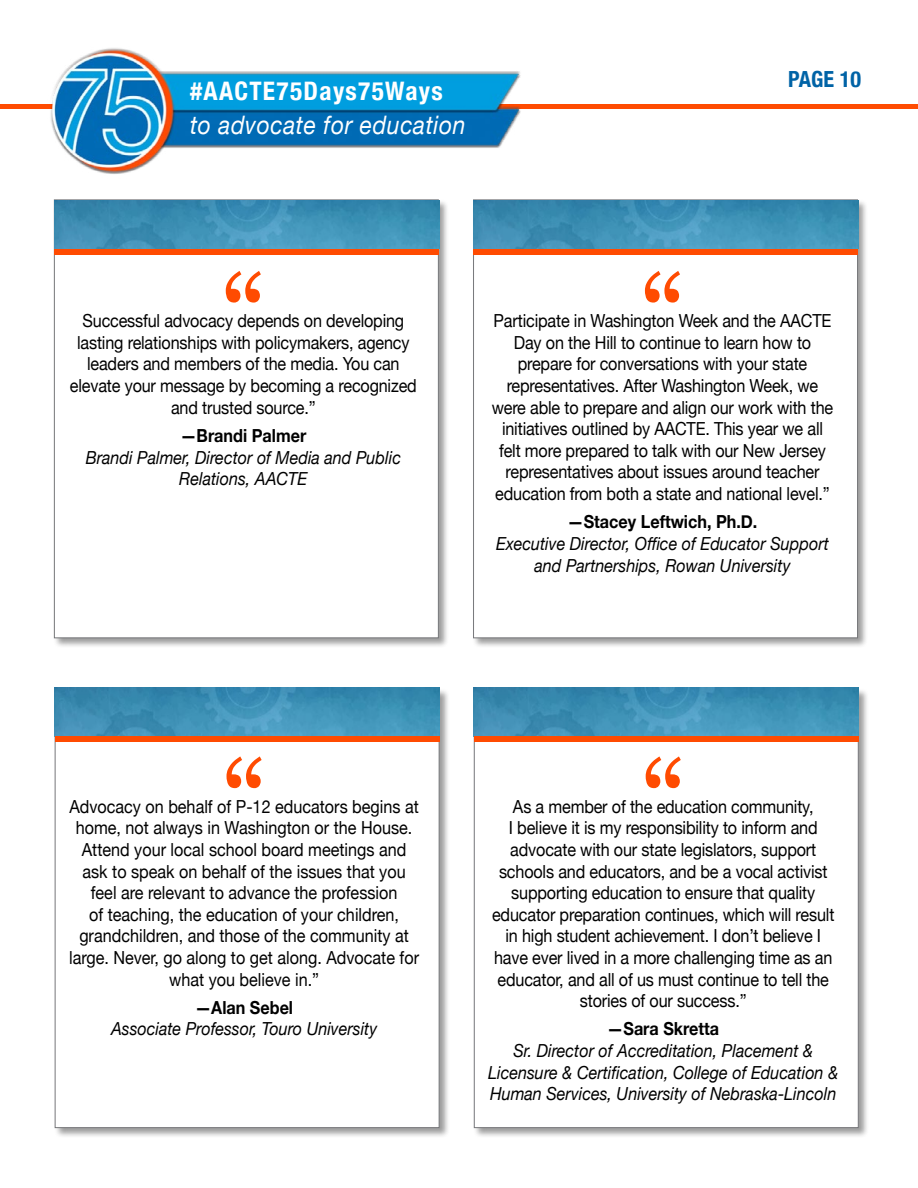
<style>
.page{position:relative;width:918px;height:1188px;background:#fff}
.page>*{position:absolute;margin:0;border:0;box-sizing:border-box;transform-origin:0 0}
.t1{font:120px "Georgia";color:#ff4b01;scale:.9 1}
.t2{font:italic 25.5px "Helvetica Neue";letter-spacing:.025em;color:#fff;scale:.9 1}
.t3{font:700 condensed 25.5px "Helvetica Neue";letter-spacing:.05em;color:#fff}
.t4{font:700 condensed 22.2px "Helvetica Neue";color:#0063a6}
.t5{font:18px/21.6px "Helvetica Neue";letter-spacing:-.01em;color:#000;text-align:center;scale:.9 1}
.t6{font:italic 18px/21.6px "Helvetica Neue";color:#000;text-align:center;scale:.9 1}
.t7{font:700 18px "Helvetica Neue";color:#000;scale:.9 1}
</style>
<div class="page">
<div style="left:54px;top:199px;width:395px;height:449px;background:#000;opacity:.39"></div>
<div style="left:54px;top:199px;width:385px;height:439px;background:#fff;border:1px solid #77787b"></div>
<img style="left:55px;top:200px;width:385px;height:49px">
<div style="left:54px;top:249px;width:385px;height:5px;background:#ff4b01"></div>
<div style="left:473px;top:199px;width:395px;height:449px;background:#000;opacity:.39"></div>
<div style="left:473px;top:199px;width:385px;height:439px;background:#fff;border:1px solid #77787b"></div>
<img style="left:474px;top:200px;width:385px;height:49px">
<div style="left:473px;top:249px;width:385px;height:5px;background:#ff4b01"></div>
<div style="left:54px;top:689px;width:396px;height:449px;background:#000;opacity:.39"></div>
<div style="left:55px;top:689px;width:385px;height:439px;background:#fff;border:1px solid #77787b"></div>
<img style="left:55px;top:687px;width:385px;height:49px">
<div style="left:55px;top:736px;width:385px;height:5px;background:#ff4b01"></div>
<div style="left:473px;top:689px;width:396px;height:449px;background:#000;opacity:.39"></div>
<div style="left:474px;top:689px;width:385px;height:439px;background:#fff;border:1px solid #77787b"></div>
<img style="left:474px;top:687px;width:385px;height:49px">
<div style="left:474px;top:736px;width:385px;height:5px;background:#ff4b01"></div>
<div style="left:0;top:104px;width:918px;height:5px;background:#ff4b01"></div>
<img style="left:50px;top:48px;width:471px;height:126px">
<h2 class="t3" style="left:190px;top:70px;width:254px">#AACTE75Days75Ways</h2>
<h2 class="t2" style="left:190px;top:107px;width:308px">to advocate for education</h2>
<p class="t4" style="left:788px;top:60px;width:74px">PAGE 10</p>
<h1 class="t1" style="left:222px;top:231px;width:51px">“</h1>
<p class="t5" style="left:70px;top:311px;width:387px">Successful advocacy depends on developing lasting relationships with policymakers, agency leaders and members of the media. You can elevate your message by becoming a recognized and trusted source.”</p>
<p class="t7" style="left:180px;top:421px;width:141px">—Brandi Palmer</p>
<p class="t6" style="left:86px;top:447px;width:352px">Brandi Palmer, Director of Media and Public<br>Relations, AACTE</p>
<h1 class="t1" style="left:641px;top:231px;width:51px">“</h1>
<p class="t5" style="left:492px;top:311px;width:381px">Participate in Washington Week and the AACTE Day on the Hill to continue to learn how to prepare for conversations with your state representatives. After Washington Week, we were able to prepare and align our work with the initiatives outlined by AACTE. This year we all felt more prepared to talk with our New Jersey representatives about issues around teacher education from both a state and national level.”</p>
<p class="t7" style="left:568px;top:508px;width:213px">—Stacey Leftwich, Ph.D.</p>
<p class="t6" style="left:496px;top:534px;width:371px">Executive Director, Office of Educator Support and Partnerships, Rowan University</p>
<h1 class="t1" style="left:222px;top:717px;width:51px">“</h1>
<p class="t5" style="left:69px;top:797px;width:390px">Advocacy on behalf of P-12 educators begins at home, not always in Washington or the House.<br>Attend your local school board meetings and ask to speak on behalf of the issues that you feel are relevant to advance the profession<br>of teaching, the education of your children, grandchildren, and those of the community at large. Never, go along to get along. Advocate for what you believe in.”</p>
<p class="t7" style="left:195px;top:993px;width:110px">—Alan Sebel</p>
<p class="t6" style="left:111px;top:1019px;width:297px">Associate Professor, Touro University</p>
<h1 class="t1" style="left:642px;top:717px;width:51px">“</h1>
<p class="t5" style="left:492px;top:797px;width:382px">As a member of the education community,<br>I believe it is my responsibility to inform and advocate with our state legislators, support schools and educators, and be a vocal activist supporting education to ensure that quality educator preparation continues, which will result in high student achievement. I don’t believe I have ever lived in a more challenging time as an educator, and all of us must continue to tell the stories of our success.”</p>
<p class="t7" style="left:607px;top:1015px;width:126px">—Sara Skretta</p>
<p class="t6" style="left:488px;top:1041px;width:391px">Sr. Director of Accreditation, Placement &amp;<br>Licensure &amp; Certification, College of Education &amp;<br>Human Services, University of Nebraska-Lincoln</p>
</div>
